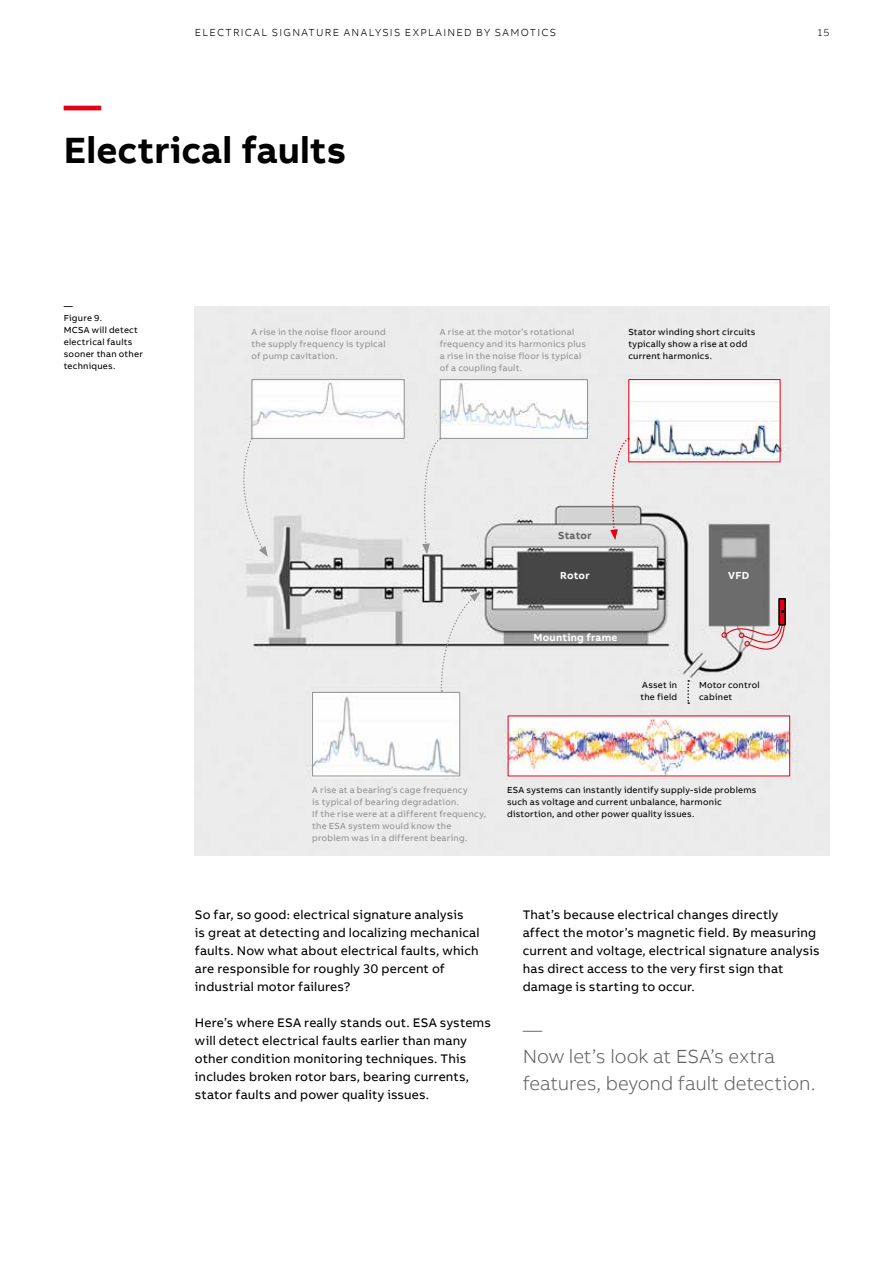
<style>
.page{position:relative;width:893px;height:1263px;background:#fff}
.page>*{position:absolute;margin:0;border:0;box-sizing:border-box;transform-origin:0 0}
.t1{font:700 37.5px "AB Bvoice";color:#000}
.t2{font:700 37.5px "AB Bvoice";color:#e30015}
.t3{font:300 19.5px/27px "AB Bvoice";letter-spacing:-.005em;color:#626261}
.t4{font:12.75px/18px "AB Bvoice";letter-spacing:.015em;color:#000}
.t5{font:300 10.5px "AB Bvoice";letter-spacing:.12em;color:#000}
.t6{font:700 10.5px "AB Bvoice";letter-spacing:.02em;color:#fff}
.t7{font:700 10.5px "AB Bvoice";letter-spacing:.015em;color:#626261}
.t8{font:9px/12px "AB Bvoice";letter-spacing:.025em;color:#919291}
.t9{font:9px/12px "AB Bvoice";letter-spacing:.025em;color:#000}
</style>
<div class="page">
<img style="left:195px;top:307px;width:634px;height:549px">
<div style="left:252px;top:379px;width:153px;height:60px;border:1px solid #919291"></div>
<div style="left:440px;top:379px;width:148px;height:60px;border:1px solid #919291"></div>
<svg style="left:687px;top:680px;width:2px;height:24px"></svg>
<svg style="left:721px;top:624px;width:64px;height:28px;background:#dcbfc2"></svg>
<div style="left:779px;top:599px;width:6px;height:26px;background:#e30015"></div>
<div style="left:778px;top:598px;width:8px;height:28px;border:2px solid #000"></div>
<svg style="left:420px;top:438px;width:21px;height:116px;background:#e7e7e7"></svg>
<div style="left:232px;top:438px;width:36px;height:119px;background:#ececec"></div>
<svg style="left:440px;top:592px;width:40px;height:100px;background:#e4e4e4"></svg>
<div style="left:312px;top:692px;width:148px;height:84px;border:1px solid #919291"></div>
<div style="left:628px;top:379px;width:152px;height:83px;border:1px solid #e30015"></div>
<svg style="left:608px;top:438px;width:21px;height:102px;background:#e2d6d8"></svg>
<p class="t5" style="left:195px;top:26px;width:363px">ELECTRICAL SIGNATURE ANALYSIS EXPLAINED BY SAMOTICS</p>
<p class="t5" style="left:818px;top:26px;width:13px">15</p>
<h1 class="t2" style="left:64px;top:81px;width:39px">—</h1>
<h1 class="t1" style="left:64px;top:126px;width:284px">Electrical faults</h1>
<p class="t9" style="left:64px;top:300px;width:81px">—<br>Figure 9.<br>MCSA will detect electrical faults sooner than other techniques.</p>
<p class="t8" style="left:252px;top:326px;width:136px;text-align:justify">A rise in the noise floor around the supply frequency is typical of pump cavitation.</p>
<p class="t8" style="left:440px;top:326px;width:148px">A rise at the motorʼs rotational frequency and its harmonics plus a rise in the noise floor is typical of a coupling fault.</p>
<p class="t9" style="left:628px;top:326px;width:128px">Stator winding short circuits typically show a rise at odd current harmonics.</p>
<p class="t7" style="left:558px;top:529px;width:35px">Stator</p>
<p class="t6" style="left:560px;top:569px;width:31px">Rotor</p>
<p class="t6" style="left:728px;top:569px;width:23px">VFD</p>
<p class="t6" style="left:533px;top:630px;width:86px">Mounting frame</p>
<p class="t9" style="left:640px;top:679px;width:38px">Asset in the field</p>
<p class="t9" style="left:699px;top:679px;width:62px">Motor control cabinet</p>
<p class="t8" style="left:312px;top:784px;width:175px">A rise at a bearingʼs cage frequency<br>is typical of bearing degradation.<br>If the rise were at a different frequency, the ESA system would know the problem was in a different bearing.</p>
<p class="t9" style="left:507px;top:784px;width:251px">ESA systems can instantly identify supply-side problems such as voltage and current unbalance, harmonic distortion, and other power quality issues.</p>
<p class="t4" style="left:195px;top:906px;width:286px">So far, so good: electrical signature analysis<br>is great at detecting and localizing mechanical faults. Now what about electrical faults, which are responsible for roughly 30 percent of industrial motor failures?</p>
<p class="t4" style="left:195px;top:1014px;width:298px">Here’s where ESA really stands out. ESA systems will detect electrical faults earlier than many other condition monitoring techniques. This includes broken rotor bars, bearing currents, stator faults and power quality issues.</p>
<p class="t4" style="left:523px;top:906px;width:298px">That’s because electrical changes directly<br>affect the motor’s magnetic field. By measuring current and voltage, electrical signature analysis has direct access to the very first sign that damage is starting to occur.</p>
<h2 class="t3" style="left:523px;top:1016px;width:294px">—<br>Now let’s look at ESA’s extra features, beyond fault detection.</h2>
</div>
